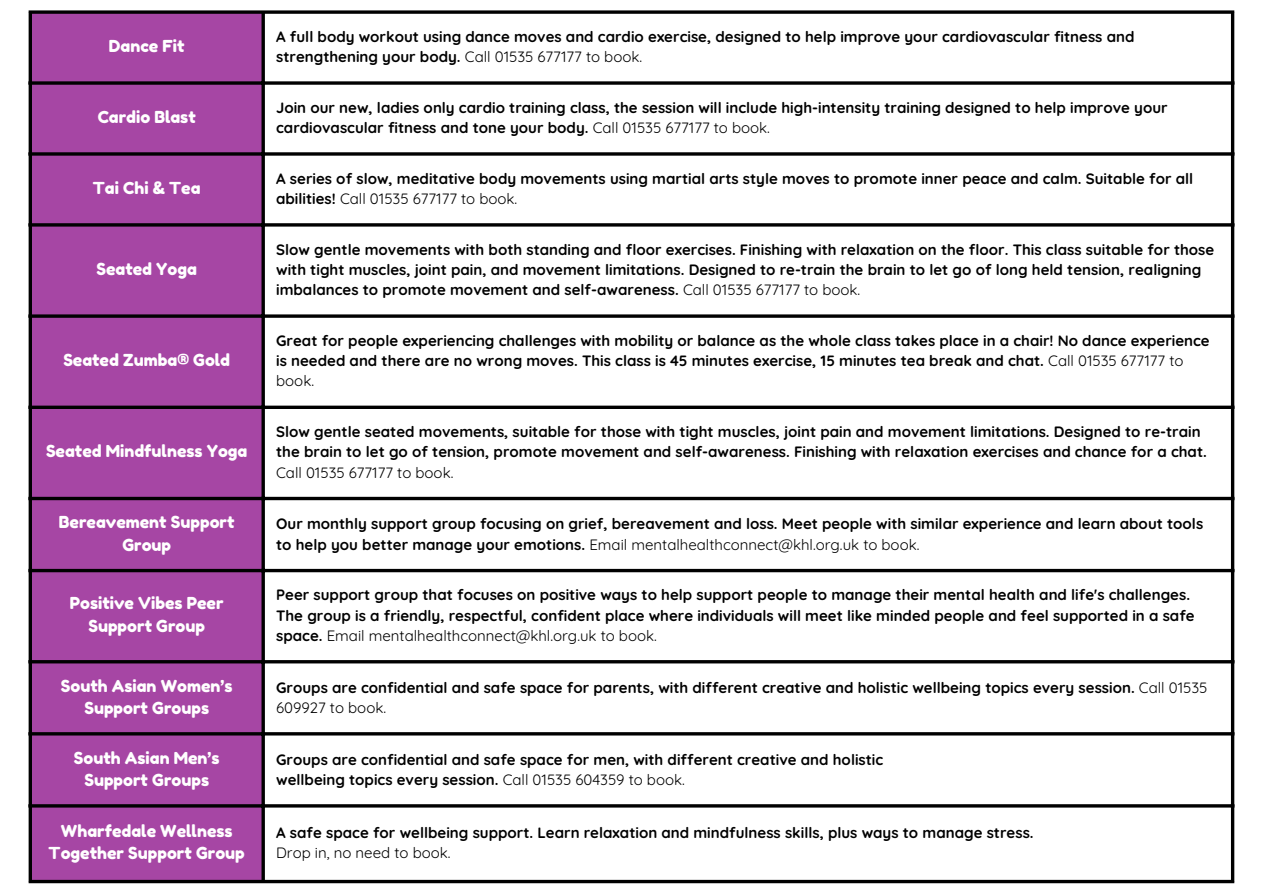
<style>
.page{position:relative;width:1263px;height:894px;background:#fff}
.page>*{position:absolute;margin:0;border:0;box-sizing:border-box;transform-origin:0 0}
.t1{font:16.5px/22.5px "Fredoka One";color:#fff;text-align:center}
.t2{font:700 15px/20.2px "Quicksand";color:#000}
.t3{font:15px "Quicksand";color:#000}
.s1{font-weight:400}
</style>
<div class="page">
<div style="left:32px;top:14px;width:230px;height:865px;background:#a646a4"></div>
<hr style="left:29px;top:14px;width:3px;height:865px;background:#000">
<hr style="left:262px;top:14px;width:3px;height:865px;background:#000">
<hr style="left:1231px;top:14px;width:3px;height:865px;background:#000">
<svg style="left:29px;top:10px;width:1205px;height:4px;background:#262526"></svg>
<svg style="left:32px;top:81px;width:1199px;height:4px;background:#242124"></svg>
<svg style="left:32px;top:152px;width:1199px;height:4px;background:#242124"></svg>
<hr style="left:29px;top:223px;width:1205px;height:3px;background:#000">
<svg style="left:32px;top:314px;width:1199px;height:4px;background:#242124"></svg>
<svg style="left:32px;top:405px;width:1199px;height:4px;background:#242224"></svg>
<svg style="left:32px;top:496px;width:1199px;height:4px;background:#302d30"></svg>
<svg style="left:32px;top:568px;width:1199px;height:4px;background:#343034"></svg>
<hr style="left:29px;top:660px;width:1205px;height:3px;background:#000">
<hr style="left:29px;top:732px;width:1205px;height:3px;background:#000">
<hr style="left:29px;top:804px;width:1205px;height:3px;background:#000">
<svg style="left:29px;top:879px;width:1205px;height:4px;background:#322e32"></svg>
<p class="t1" style="left:109px;top:35px;width:77px">Dance Fit</p>
<p class="t2" style="left:276px;top:26px;width:860px">A full body workout using dance moves and cardio exercise, designed to help improve your cardiovascular fitness and strengthening your body. <span class="s1">Call 01535 677177 to book.</span></p>
<p class="t1" style="left:98px;top:106px;width:100px">Cardio Blast</p>
<p class="t2" style="left:276px;top:97px;width:893px">Join our new, ladies only cardio training class, the session will include high-intensity training designed to help improve your cardiovascular fitness and tone your body. <span class="s1">Call 01535 677177 to book.</span></p>
<p class="t1" style="left:93px;top:176px;width:109px">Tai Chi &amp; Tea</p>
<p class="t2" style="left:276px;top:168px;width:919px">A series of slow, meditative body movements using martial arts style moves to promote inner peace and calm. Suitable for all abilities! <span class="s1">Call 01535 677177 to book.</span></p>
<p class="t1" style="left:97px;top:257px;width:102px">Seated Yoga</p>
<p class="t1" style="left:63px;top:349px;width:168px">Seated Zumba® Gold</p>
<p class="t1" style="left:46px;top:440px;width:203px">Seated Mindfulness Yoga</p>
<p class="t2" style="left:276px;top:239px;width:940px">Slow gentle movements with both standing and floor exercises. Finishing with relaxation on the floor. This class suitable for those with tight muscles, joint pain, and movement limitations. Designed to re-train the brain to let go of long held tension, realigning imbalances to promote movement and self-awareness. <span class="s1">Call 01535 677177 to book.</span></p>
<p class="t2" style="left:276px;top:330px;width:935px">Great for people experiencing challenges with mobility or balance as the whole class takes place in a chair! No dance experience is needed and there are no wrong moves. This class is 45 minutes exercise, 15 minutes tea break and chat. <span class="s1">Call 01535 677177 to book.</span></p>
<p class="t2" style="left:276px;top:421px;width:932px">Slow gentle seated movements, suitable for those with tight muscles, joint pain and movement limitations. Designed to re-train the brain to let go of tension, promote movement and self-awareness. Finishing with relaxation exercises and chance for a chat.<br><span class="s1">Call 01535 677177 to book.</span></p>
<p class="t1" style="left:59px;top:511px;width:177px">Bereavement Support<br>Group</p>
<p class="t2" style="left:276px;top:513px;width:929px">Our monthly support group focusing on grief, bereavement and loss. Meet people with similar experience and learn about tools to help you better manage your emotions. <span class="s1">Email mentalhealthconnect@khl.org.uk to book.</span></p>
<p class="t1" style="left:70px;top:592px;width:155px">Positive Vibes Peer<br>Support Group</p>
<p class="t2" style="left:276px;top:584px;width:920px">Peer support group that focuses on positive ways to help support people to manage their mental health and life's challenges.<br>The group is a friendly, respectful, confident place where individuals will meet like minded people and feel supported in a safe space. <span class="s1">Email mentalhealthconnect@khl.org.uk to book.</span></p>
<p class="t1" style="left:61px;top:674px;width:173px">South Asian Women’s<br>Support Groups</p>
<p class="t2" style="left:276px;top:676px;width:933px">Groups are confidential and safe space for parents, with different creative and holistic wellbeing topics every session. <span class="s1">Call 01535<br>609927 to book.</span></p>
<p class="t1" style="left:74px;top:746px;width:147px">South Asian Men’s<br>Support Groups</p>
<p class="t2" style="left:276px;top:748px;width:609px">Groups are confidential and safe space for men, with different creative and holistic</p>
<p class="t2" style="left:276px;top:769px;width:410px">wellbeing topics every session. <span class="s1">Call 01535 604359 to book.</span></p>
<p class="t1" style="left:49px;top:819px;width:198px">Wharfedale Wellness<br>Together Support Group</p>
<p class="t2" style="left:276px;top:822px;width:759px">A safe space for wellbeing support. Learn relaxation and mindfulness skills, plus ways to manage stress.</p>
<p class="t3" style="left:276px;top:843px;width:176px">Drop in, no need to book.</p>
</div>
